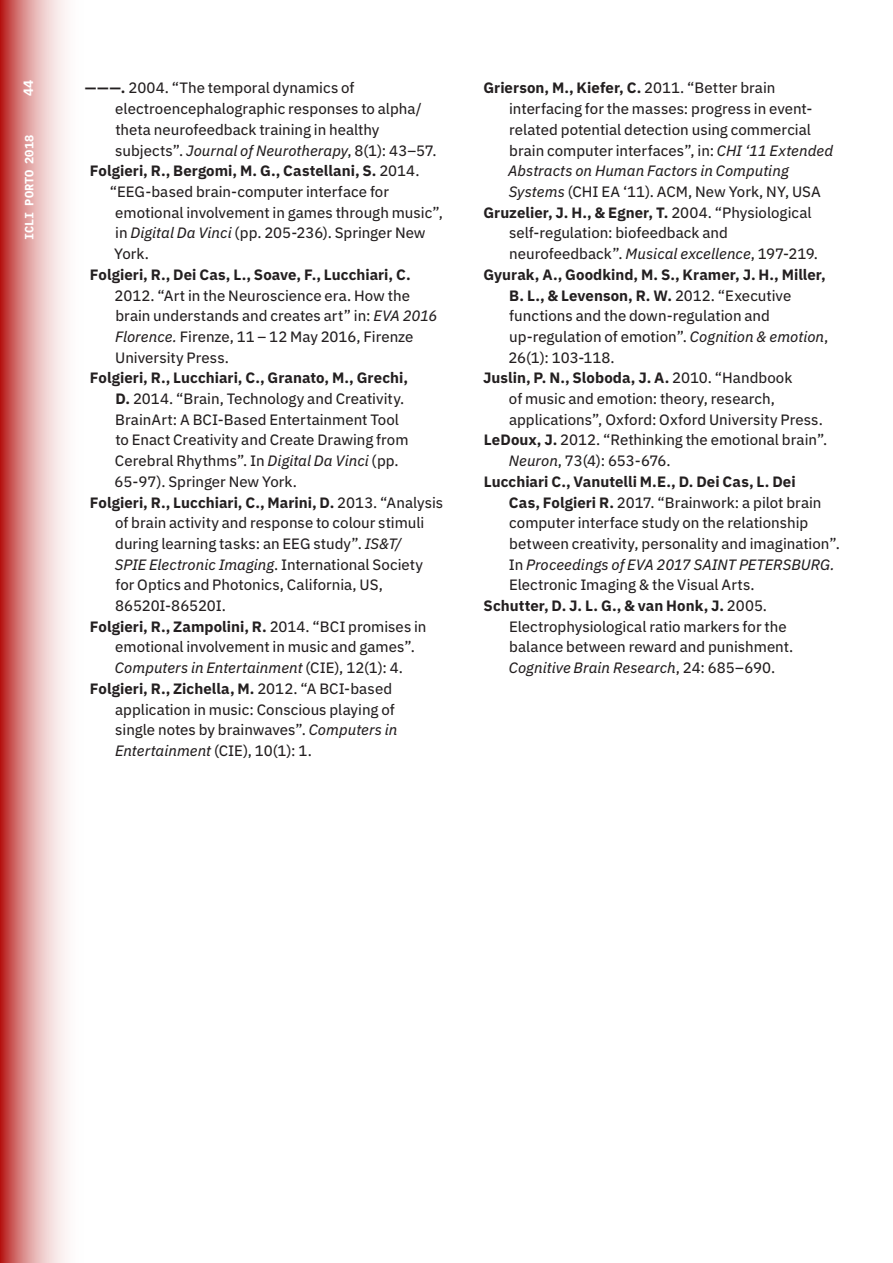
<style>
.page{position:relative;width:893px;height:1263px;background:#fff}
.page>*{position:absolute;margin:0;border:0;box-sizing:border-box;transform-origin:0 0}
.reference{font:15px/20.7px "IBM Plex Sans Text";color:#231f20}
.reference-2{font:700 15px "IBM Plex Sans";letter-spacing:.005em;color:#231f20}
.t1{font:700 13.5px "IBM Plex Mono";color:#fff}
.t2{font:700 12px "IBM Plex Mono";color:#fff}
.s1{font-family:"IBM Plex Sans";font-weight:700}
.s2{font-style:italic}
.s3{font-family:"IBM Plex Sans Text";font-weight:400}
</style>
<div class="page">
<svg style="left:0;top:0;width:65px;height:1263px;background:#de9897"></svg>
<p class="t1" style="left:18px;top:96px;width:18px;rotate:-90deg">44</p>
<p class="reference" style="left:115px;top:77px;width:323px;text-indent:-30px"><span class="s1">———.</span> 2004. “The temporal dynamics of electroencephalographic responses to alpha/ theta neurofeedback training in healthy subjects”. <span class="s2">Journal of Neurotherapy</span>, 8(1): 43–57.</p>
<p class="reference-2" style="left:90px;top:159px;width:331px">Folgieri, R., Bergomi, M. G., Castellani, S. <span class="s3">2014.</span></p>
<p class="reference" style="left:110px;top:180px;width:281px">“EEG-based brain-computer interface for</p>
<p class="reference" style="left:115px;top:201px;width:329px">emotional involvement in games through music”,</p>
<p class="reference" style="left:115px;top:221px;width:312px">in <span class="s2">Digital Da Vinci</span> (pp. 205-236). Springer New</p>
<p class="reference" style="left:114px;top:242px;width:36px">York.</p>
<p class="reference" style="left:115px;top:263px;width:324px;text-indent:-25px"><span class="s1">Folgieri, R., Dei Cas, L., Soave, F., Lucchiari, C.<br></span>2012. “Art in the Neuroscience era. How the brain understands and creates art” in: <span class="s2">EVA 2016<br>Florence.</span> Firenze, 11 – 12 May 2016, Firenze University Press.</p>
<p class="reference" style="left:115px;top:366px;width:295px;text-indent:-25px"><span class="s1">Folgieri, R., Lucchiari, C., Granato, M., Grechi, D.</span> 2014. “Brain, Technology and Creativity.<br>BrainArt: A BCI-Based Entertainment Tool to Enact Creativity and Create Drawing from Cerebral Rhythms”. In <span class="s2">Digital Da Vinci</span> (pp.<br>65-97). Springer New York.</p>
<p class="reference" style="left:115px;top:491px;width:330px;text-indent:-25px"><span class="s1">Folgieri, R., Lucchiari, C., Marini, D.</span> 2013. “Analysis of brain activity and response to colour stimuli during learning tasks: an EEG study”. <span class="s2">IS&amp;T/<br>SPIE Electronic Imaging</span>. International Society for Optics and Photonics, California, US, 86520I-86520I.</p>
<p class="reference" style="left:115px;top:615px;width:313px;text-indent:-25px"><span class="s1">Folgieri, R., Zampolini, R.</span> 2014. “BCI promises in emotional involvement in music and games”.<br><span class="s2">Computers in Entertainment</span> (CIE), 12(1): 4.</p>
<p class="reference" style="left:115px;top:677px;width:284px;text-indent:-25px"><span class="s1">Folgieri, R., Zichella, M.</span> 2012. “A BCI-based application in music: Conscious playing of single notes by brainwaves”. <span class="s2">Computers in Entertainment</span> (CIE), 10(1): 1.</p>
<p class="t2" style="left:20px;top:240px;width:107px;rotate:-90deg">ICLI PORTO 2018</p>
<p class="reference" style="left:508px;top:77px;width:327px;text-indent:-25px"><span class="s1">Grierson, M., Kiefer, C.</span> 2011. “Better brain interfacing for the masses: progress in event&shy;related potential detection using commercial brain computer interfaces”, in: <span class="s2">CHI ‘11 Extended Abstracts on Human Factors in Computing Systems</span> (CHI EA ‘11). ACM, New York, NY, USA</p>
<p class="reference" style="left:509px;top:201px;width:310px;text-indent:-26px"><span class="s1">Gruzelier, J. H., &amp; Egner, T.</span> 2004. “Physiological self-regulation: biofeedback and neurofeedback”. <span class="s2">Musical excellence</span>, 197-219.</p>
<p class="reference" style="left:508px;top:263px;width:321px;text-indent:-25px"><span class="s1">Gyurak, A., Goodkind, M. S., Kramer, J. H., Miller, B. L., &amp; Levenson, R. W.</span> 2012. “Executive functions and the down-regulation and up-regulation of emotion”. <span class="s2">Cognition &amp; emotion</span>, 26(1): 103-118.</p>
<p class="reference" style="left:509px;top:366px;width:315px;text-indent:-26px"><span class="s1">Juslin, P. N., Sloboda, J. A.</span> 2010. “Handbook<br>of music and emotion: theory, research, applications”, Oxford: Oxford University Press.</p>
<p class="reference" style="left:509px;top:428px;width:320px;text-indent:-25px"><span class="s1">LeDoux, J.</span> 2012. “Rethinking the emotional brain”.<br><span class="s2">Neuron</span>, 73(4): 653-676.</p>
<p class="reference" style="left:509px;top:470px;width:333px;text-indent:-25px"><span class="s1">Lucchiari C., Vanutelli M.E., D. Dei Cas, L. Dei<br>Cas, Folgieri R.</span> 2017. “Brainwork: a pilot brain computer interface study on the relationship between creativity, personality and imagination”.<br>In <span class="s2">Proceedings of EVA 2017 SAINT PETERSBURG.<br></span>Electronic Imaging &amp; the Visual Arts.</p>
<p class="reference" style="left:509px;top:594px;width:286px;text-indent:-25px"><span class="s1">Schutter, D. J. L. G., &amp; van Honk, J.</span> 2005.<br>Electrophysiological ratio markers for the balance between reward and punishment.<br><span class="s2">Cognitive Brain Research</span>, 24: 685–690.</p>
</div>
